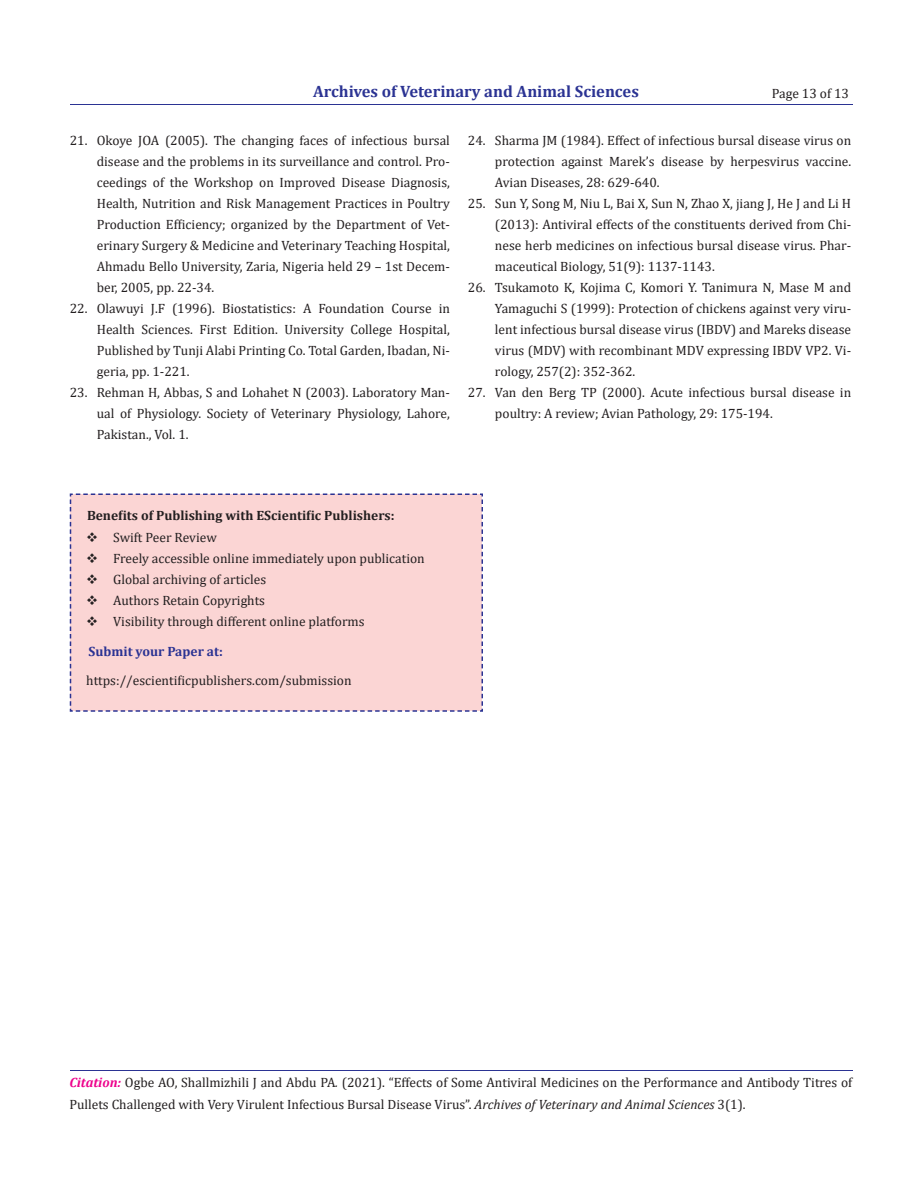
<style>
.page{position:relative;width:918px;height:1188px;background:#fff}
.page>*{position:absolute;margin:0;border:0;box-sizing:border-box;transform-origin:0 0}
.t1{font:700 16.5px "Cambria";color:#2b3393}
.t2{font:13.5px/21px "Cambria";color:#231f20;text-align:justify}
.t3{font:700 13.5px "Cambria";color:#231f20}
.t4{font:700 13.5px "Cambria";color:#2b3393}
.s1{font-weight:700;font-style:italic;color:#ed028c}
.s2{font-style:italic}
</style>
<div class="page">
<hr style="left:70px;top:104px;width:782px;height:1px;background:#2b3393">
<hr style="left:70px;top:1070px;width:782px;height:1px;background:#2b3393">
<div style="left:69px;top:493px;width:414px;height:219px;background:#fbd5d4"></div>
<p class="t1" style="left:313px;top:80px;width:327px">Archives of Veterinary and Animal Sciences</p>
<p class="t2" style="left:772px;top:82px;width:79px">Page 13 of 13</p>
<p class="t2" style="left:97px;top:130px;width:355px;text-indent:-27px">21. Okoye JOA (2005). The changing faces of infectious bursal disease and the problems in its surveillance and control. Pro&shy;ceedings of the Workshop on Improved Disease Diagnosis, Health, Nutrition and Risk Management Practices in Poultry Production Efficiency; organized by the Department of Vet&shy;erinary Surgery &amp; Medicine and Veterinary Teaching Hospital, Ahmadu Bello University, Zaria, Nigeria held 29 – 1st Decem&shy;ber, 2005, pp. 22-34.</p>
<p class="t2" style="left:97px;top:298px;width:355px;text-indent:-27px">22. Olawuyi J.F (1996). Biostatistics: A Foundation Course in Health Sciences. First Edition. University College Hospital, Published by Tunji Alabi Printing Co. Total Garden, Ibadan, Ni&shy;geria, pp. 1-221.</p>
<p class="t2" style="left:97px;top:382px;width:355px;text-indent:-27px">23. Rehman H, Abbas, S and Lohahet N (2003). Laboratory Man&shy;ual of Physiology. Society of Veterinary Physiology, Lahore, Pakistan., Vol. 1.</p>
<p class="t2" style="left:495px;top:130px;width:358px;text-indent:-27px">24. Sharma JM (1984). Effect of infectious bursal disease virus on protection against Marek’s disease by herpesvirus vaccine.<br>Avian Diseases, 28: 629-640.</p>
<p class="t2" style="left:495px;top:193px;width:358px;text-indent:-27px">25. Sun Y, Song M, Niu L, Bai X, Sun N, Zhao X, jiang J, He J and Li H (2013): Antiviral effects of the constituents derived from Chi&shy;nese herb medicines on infectious bursal disease virus. Phar&shy;maceutical Biology, 51(9): 1137-1143.</p>
<p class="t2" style="left:495px;top:277px;width:358px;text-indent:-27px">26. Tsukamoto K, Kojima C, Komori Y. Tanimura N, Mase M and Yamaguchi S (1999): Protection of chickens against very viru&shy;lent infectious bursal disease virus (IBDV) and Mareks disease virus (MDV) with recombinant MDV expressing IBDV VP2. Vi&shy;rology, 257(2): 352-362.</p>
<p class="t2" style="left:495px;top:382px;width:358px;text-indent:-27px">27. Van den Berg TP (2000). Acute infectious bursal disease in poultry: A review; Avian Pathology, 29: 175-194.</p>
<p class="t3" style="left:87px;top:506px;width:309px">Benefits of Publishing with EScientific Publishers:</p>
<p class="t2" style="left:86px;top:527px;width:132px">❖ Swift Peer Review</p>
<p class="t2" style="left:86px;top:548px;width:340px">❖ Freely accessible online immediately upon publication</p>
<p class="t2" style="left:86px;top:569px;width:181px">❖ Global archiving of articles</p>
<p class="t2" style="left:86px;top:590px;width:180px">❖ Authors Retain Copyrights</p>
<p class="t2" style="left:86px;top:611px;width:280px">❖ Visibility through different online platforms</p>
<p class="t4" style="left:88px;top:642px;width:136px">Submit your Paper at:</p>
<p class="t2" style="left:86px;top:670px;width:267px">https://escientificpublishers.com/submission</p>
<p class="t2" style="left:69px;top:1072px;width:784px"><span class="s1">Citation:</span> Ogbe AO, Shallmizhili J and Abdu PA<span class="s2">.</span> (2021). “Effects of Some Antiviral Medicines on the Performance and Antibody Titres of<br>Pullets Challenged with Very Virulent Infectious Bursal Disease Virus”. <span class="s2">Archives of Veterinary and Animal Sciences</span> 3(1).</p>
</div>
